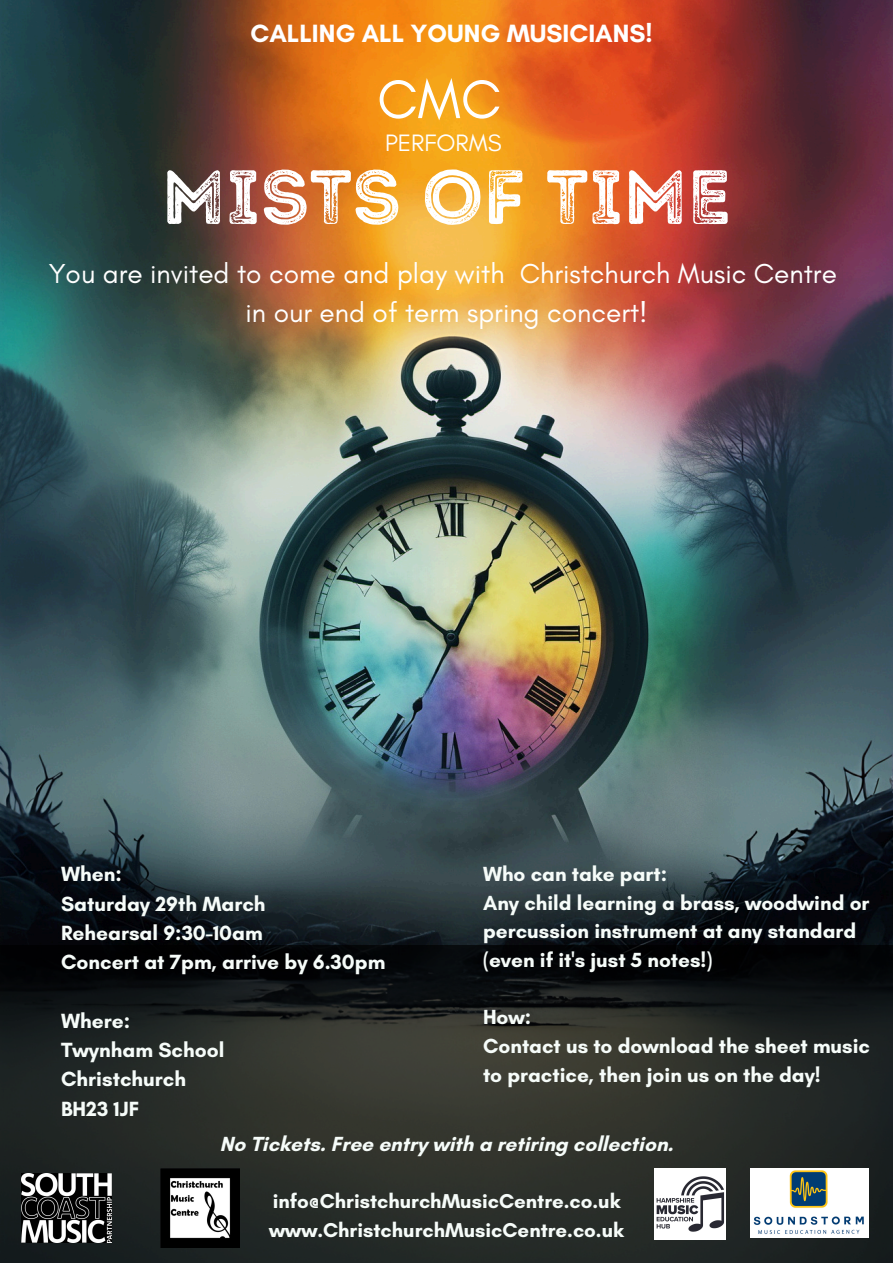
<style>
.page{position:relative;width:893px;height:1263px;background:#fff}
.page>*{position:absolute;margin:0;border:0;box-sizing:border-box;transform-origin:0 0}
.t1{font:76.57px "Intro Rust G Base 2 Line";color:#fff}
.t2{font:55.28px "Glacial Indifference";color:#fff}
.t3{font:27.97px/38.4px "Glacial Indifference";color:#fff;text-align:center}
.t4{font:700 25.42px "Glacial Indifference";color:#fff}
.t5{font:24.15px "Glacial Indifference";color:#fff}
.t6{font:700 20.92px "Glacial Indifference";color:#f6fcf9}
.t7{font:700 20.77px/28.7px "Glacial Indifference";color:#f6fcf9}
.t8{font:700 20.4px "Glacial Indifference";color:#f6fcf9}
</style>
<div class="page">
<img style="left:0;top:0;width:893px;height:945px">
<svg style="left:0;top:945px;width:893px;height:318px;background:#222522"></svg>
<img style="left:750px;top:1168px;width:118px;height:70px">
<img style="left:654px;top:1168px;width:71px;height:71px">
<img style="left:160px;top:1168px;width:79px;height:79px">
<img style="left:21px;top:1173px;width:90px;height:69px">
<h1 class="t4" style="left:250px;top:18px;width:403px">CALLING ALL YOUNG MUSICIANS!</h1>
<p class="t2" style="left:377px;top:66px;width:125px">CMC</p>
<p class="t5" style="left:385px;top:128px;width:118px">PERFORMS</p>
<p class="t1" style="left:162px;top:151px;width:571px">MISTS OF TIME</p>
<h2 class="t3" style="left:49px;top:254px;width:789px">You are invited to come and play with Christchurch Music Centre in our end of term spring concert!</h2>
<h3 class="t6" style="left:61px;top:861px;width:62px">When:</h3>
<p class="t6" style="left:61px;top:891px;width:206px">Saturday 29th March</p>
<p class="t6" style="left:61px;top:920px;width:203px">Rehearsal 9:30-10am</p>
<p class="t6" style="left:61px;top:949px;width:326px">Concert at 7pm, arrive by 6.30pm</p>
<p class="t6" style="left:61px;top:1008px;width:71px">Where:</p>
<p class="t6" style="left:61px;top:1037px;width:165px">Twynham School</p>
<p class="t6" style="left:61px;top:1066px;width:127px">Christchurch</p>
<p class="t6" style="left:61px;top:1095px;width:80px">BH23 1JF</p>
<p class="t7" style="left:483px;top:859px;width:185px">Who can take part:</p>
<p class="t7" style="left:483px;top:888px;width:388px">Any child learning a brass, woodwind or percussion instrument at any standard</p>
<p class="t7" style="left:483px;top:945px;width:231px">(even if it's just 5 notes!)</p>
<p class="t7" style="left:483px;top:1003px;width:50px">How:</p>
<p class="t7" style="left:483px;top:1031px;width:388px">Contact us to download the sheet music</p>
<p class="t7" style="left:483px;top:1060px;width:339px">to practice, then join us on the day!</p>
<p class="t7" style="left:220px;top:1129px;width:455px">No Tickets. Free entry with a retiring collection.</p>
<p class="t8" style="left:273px;top:1189px;width:349px">info@ChristchurchMusicCentre.co.uk</p>
<p class="t8" style="left:269px;top:1218px;width:356px">www.ChristchurchMusicCentre.co.uk</p>
</div>
